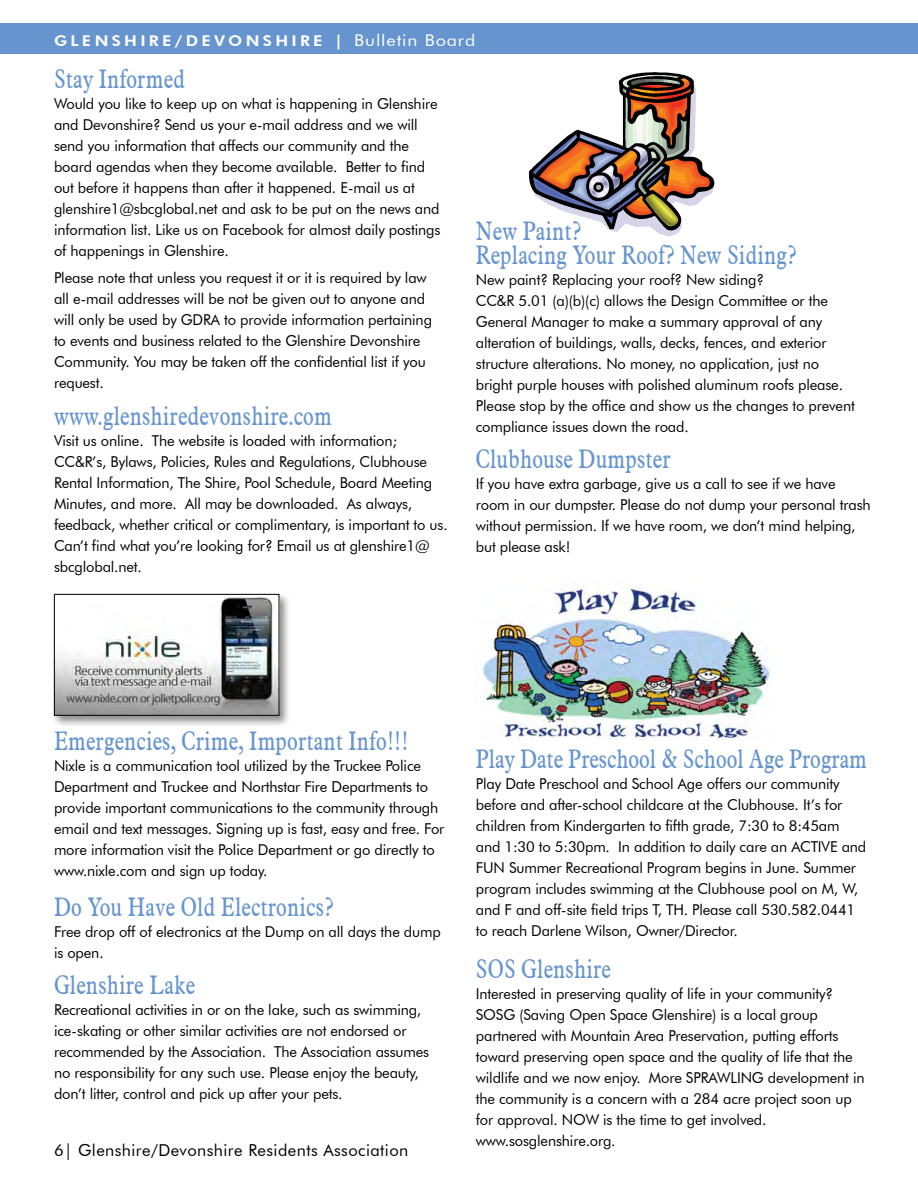
<style>
.page{position:relative;width:918px;height:1188px;background:#fff}
.page>*{position:absolute;margin:0;border:0;box-sizing:border-box;transform-origin:0 0}
.t1{font:26.25px/24px "Aldine 721 BT";letter-spacing:.01em;color:#6594ce;scale:.8 1}
.t2{font:16.5px "Futura BT";letter-spacing:.025em;color:#000}
.t3{font:15px/21px "Futura BT";letter-spacing:-.01em;color:#000}
.t4{font:800 14.85px "Futura BT";letter-spacing:.2em;color:#fff;scale:1.11 1}
.s1{font-weight:400;font-size:16.2px}
</style>
<div class="page">
<img style="left:482px;top:588px;width:290px;height:153px">
<div style="left:0;top:23px;width:918px;height:31px;background:#6594ce"></div>
<div style="left:52px;top:592px;width:239px;height:136px;background:#000;opacity:.45"></div>
<img style="left:56px;top:596px;width:221px;height:118px">
<div style="left:54px;top:594px;width:225px;height:122px;border:1px solid #000"></div>
<svg style="left:529px;top:72px;width:186px;height:164px"></svg>
<p class="t4" style="left:54px;top:32px;width:381px">GLENSHIRE/DEVONSHIRE | <span class="s1">Bulletin Board</span></p>
<h1 class="t1" style="left:54px;top:67px;width:165px">Stay Informed</h1>
<p class="t3" style="left:54px;top:93px;width:388px">Would you like to keep up on what is happening in Glenshire and Devonshire? Send us your e-mail address and we will send you information that affects our community and the board agendas when they become available. Better to find out before it happens than after it happened. E-mail us at glenshire1@sbcglobal.net and ask to be put on the news and information list. Like us on Facebook for almost daily postings of happenings in Glenshire.</p>
<p class="t3" style="left:54px;top:267px;width:380px">Please note that unless you request it or it is required by law all e-mail addresses will be not be given out to anyone and will only be used by GDRA to provide information pertaining to events and business related to the Glenshire Devonshire Community. You may be taken off the confidential list if you request.</p>
<h1 class="t1" style="left:54px;top:404px;width:349px">www.glenshiredevonshire.com</h1>
<p class="t3" style="left:54px;top:430px;width:395px">Visit us online. The website is loaded with information; CC&amp;R’s, Bylaws, Policies, Rules and Regulations, Clubhouse Rental Information, The Shire, Pool Schedule, Board Meeting Minutes, and more. All may be downloaded. As always, feedback, whether critical or complimentary, is important to us.<br>Can’t find what you’re looking for? Email us at glenshire1@ sbcglobal.net.</p>
<h1 class="t1" style="left:476px;top:218px;width:402px">New Paint?<br>Replacing Your Roof? New Siding?</h1>
<p class="t3" style="left:476px;top:269px;width:381px">New paint? Replacing your roof? New siding?<br>CC&amp;R 5.01 (a)(b)(c) allows the Design Committee or the General Manager to make a summary approval of any alteration of buildings, walls, decks, fences, and exterior structure alterations. No money, no application, just no bright purple houses with polished aluminum roofs please.<br>Please stop by the office and show us the changes to prevent compliance issues down the road.</p>
<h1 class="t1" style="left:476px;top:447px;width:245px">Clubhouse Dumpster</h1>
<p class="t3" style="left:476px;top:474px;width:396px">If you have extra garbage, give us a call to see if we have room in our dumpster. Please do not dump your personal trash without permission. If we have room, we don’t mind helping, but please ask!</p>
<h1 class="t1" style="left:54px;top:729px;width:445px">Emergencies, Crime, Important Info!!!</h1>
<p class="t3" style="left:54px;top:755px;width:392px">Nixle is a communication tool utilized by the Truckee Police Department and Truckee and Northstar Fire Departments to provide important communications to the community through email and text messages. Signing up is fast, easy and free. For more information visit the Police Department or go directly to www.nixle.com and sign up today.</p>
<h1 class="t1" style="left:54px;top:894px;width:351px">Do You Have Old Electronics?</h1>
<p class="t3" style="left:54px;top:921px;width:388px">Free drop off of electronics at the Dump on all days the dump is open.</p>
<h1 class="t1" style="left:54px;top:973px;width:178px">Glenshire Lake</h1>
<p class="t3" style="left:54px;top:999px;width:377px">Recreational activities in or on the lake, such as swimming, ice-skating or other similar activities are not endorsed or recommended by the Association. The Association assumes no responsibility for any such use. Please enjoy the beauty, don’t litter, control and pick up after your pets.</p>
<p class="t2" style="left:54px;top:1140px;width:356px">6| Glenshire/Devonshire Residents Association</p>
<h1 class="t1" style="left:476px;top:746px;width:490px">Play Date Preschool &amp; School Age Program</h1>
<p class="t3" style="left:476px;top:773px;width:392px">Play Date Preschool and School Age offers our community before and after-school childcare at the Clubhouse. It’s for children from Kindergarten to fifth grade, 7:30 to 8:45am and 1:30 to 5:30pm. In addition to daily care an ACTIVE and FUN Summer Recreational Program begins in June. Summer program includes swimming at the Clubhouse pool on M, W, and F and off-site field trips T, TH. Please call 530.582.0441 to reach Darlene Wilson, Owner/Director.</p>
<h1 class="t1" style="left:476px;top:956px;width:170px">SOS Glenshire</h1>
<p class="t3" style="left:476px;top:983px;width:390px">Interested in preserving quality of life in your community?<br>SOSG (Saving Open Space Glenshire) is a local group partnered with Mountain Area Preservation, putting efforts toward preserving open space and the quality of life that the wildlife and we now enjoy. More SPRAWLING development in the community is a concern with a 284 acre project soon up for approval. NOW is the time to get involved. www.sosglenshire.org.</p>
</div>
